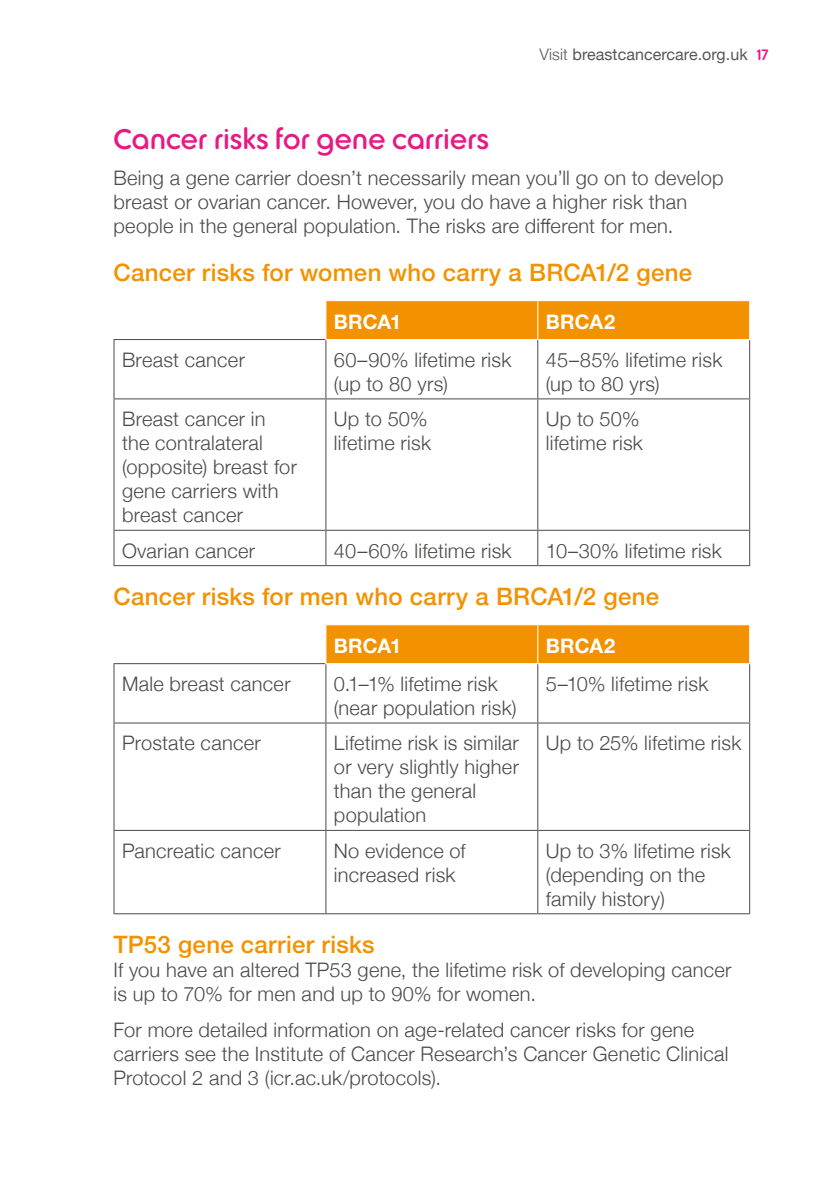
<style>
.page{position:relative;width:840px;height:1191px;background:#fff}
.page>*{position:absolute;margin:0;border:0;box-sizing:border-box;transform-origin:0 0}
.t1{font:500 30px "Betty";letter-spacing:.005em;color:#e71a84}
.t2{font:500 24px "Helvetica Neue";letter-spacing:.01em;color:#f39200}
.t3{font:300 20px/24px "Helvetica Neue";letter-spacing:.015em;color:#4a4a49}
.t4{font:700 20px "Helvetica Neue";letter-spacing:.005em;color:#fff}
.t5{font:16px "Helvetica Neue";letter-spacing:.005em;color:#575756}
.s1{font-weight:300}
.s2{font-family:"Betty";font-weight:500;color:#e71a84}
</style>
<div class="page">
<div style="left:326px;top:301px;width:422px;height:38px;background:#f39200"></div>
<hr style="left:537px;top:301px;width:1px;height:38px;background:#fff">
<hr style="left:325px;top:340px;width:1px;height:58px;background:#4a4a49">
<hr style="left:537px;top:340px;width:1px;height:58px;background:#4a4a49">
<hr style="left:113px;top:398px;width:213px;height:1px;background:#4a4a49">
<hr style="left:326px;top:398px;width:211px;height:1px;background:#4a4a49">
<hr style="left:325px;top:399px;width:1px;height:131px;background:#4a4a49">
<hr style="left:537px;top:398px;width:212px;height:1px;background:#4a4a49">
<hr style="left:537px;top:399px;width:1px;height:131px;background:#4a4a49">
<hr style="left:113px;top:530px;width:213px;height:1px;background:#4a4a49">
<hr style="left:326px;top:530px;width:211px;height:1px;background:#4a4a49">
<hr style="left:325px;top:531px;width:1px;height:34px;background:#4a4a49">
<hr style="left:537px;top:530px;width:212px;height:1px;background:#4a4a49">
<hr style="left:537px;top:531px;width:1px;height:34px;background:#4a4a49">
<hr style="left:113px;top:339px;width:212px;height:1px;background:#4a4a49">
<hr style="left:113px;top:340px;width:1px;height:58px;background:#4a4a49">
<hr style="left:748px;top:340px;width:1px;height:58px;background:#4a4a49">
<hr style="left:113px;top:399px;width:1px;height:131px;background:#4a4a49">
<hr style="left:748px;top:399px;width:1px;height:131px;background:#4a4a49">
<hr style="left:113px;top:531px;width:1px;height:34px;background:#4a4a49">
<hr style="left:748px;top:531px;width:1px;height:34px;background:#4a4a49">
<hr style="left:113px;top:565px;width:213px;height:1px;background:#4a4a49">
<hr style="left:326px;top:565px;width:211px;height:1px;background:#4a4a49">
<hr style="left:537px;top:565px;width:212px;height:1px;background:#4a4a49">
<div style="left:326px;top:625px;width:422px;height:38px;background:#f39200"></div>
<hr style="left:537px;top:625px;width:1px;height:38px;background:#fff">
<hr style="left:325px;top:664px;width:1px;height:58px;background:#4a4a49">
<hr style="left:537px;top:664px;width:1px;height:58px;background:#4a4a49">
<hr style="left:113px;top:722px;width:213px;height:1px;background:#4a4a49">
<hr style="left:326px;top:722px;width:211px;height:1px;background:#4a4a49">
<hr style="left:325px;top:723px;width:1px;height:107px;background:#4a4a49">
<hr style="left:537px;top:722px;width:212px;height:1px;background:#4a4a49">
<hr style="left:537px;top:723px;width:1px;height:107px;background:#4a4a49">
<hr style="left:113px;top:830px;width:213px;height:1px;background:#4a4a49">
<hr style="left:326px;top:830px;width:211px;height:1px;background:#4a4a49">
<hr style="left:325px;top:831px;width:1px;height:82px;background:#4a4a49">
<hr style="left:537px;top:830px;width:212px;height:1px;background:#4a4a49">
<hr style="left:537px;top:831px;width:1px;height:82px;background:#4a4a49">
<hr style="left:113px;top:663px;width:212px;height:1px;background:#4a4a49">
<hr style="left:113px;top:664px;width:1px;height:58px;background:#4a4a49">
<hr style="left:748px;top:664px;width:1px;height:58px;background:#4a4a49">
<hr style="left:113px;top:723px;width:1px;height:107px;background:#4a4a49">
<hr style="left:748px;top:723px;width:1px;height:107px;background:#4a4a49">
<hr style="left:113px;top:831px;width:1px;height:82px;background:#4a4a49">
<hr style="left:748px;top:831px;width:1px;height:82px;background:#4a4a49">
<hr style="left:113px;top:913px;width:213px;height:1px;background:#4a4a49">
<hr style="left:326px;top:913px;width:211px;height:1px;background:#4a4a49">
<hr style="left:537px;top:913px;width:212px;height:1px;background:#4a4a49">
<p class="t5" style="left:539px;top:43px;width:230px"><span class="s1">Visit</span> breastcancercare.org.uk <span class="s2">17</span></p>
<h1 class="t1" style="left:113px;top:127px;width:377px">Cancer risks for gene carriers</h1>
<p class="t3" style="left:113px;top:164px;width:611px">Being a gene carrier doesn’t necessarily mean you’ll go on to develop breast or ovarian cancer. However, you do have a higher risk than people in the general population. The risks are different for men.</p>
<p class="t2" style="left:113px;top:253px;width:579px">Cancer risks for women who carry a BRCA1/2 gene</p>
<p class="t4" style="left:334px;top:306px;width:69px">BRCA1</p>
<p class="t4" style="left:545px;top:306px;width:71px">BRCA2</p>
<p class="t3" style="left:122px;top:346px;width:124px">Breast cancer</p>
<p class="t3" style="left:334px;top:346px;width:179px">60–90% lifetime risk (up to 80 yrs)</p>
<p class="t3" style="left:545px;top:346px;width:178px">45–85% lifetime risk (up to 80 yrs)</p>
<p class="t3" style="left:122px;top:406px;width:176px">Breast cancer in the contralateral (opposite) breast for gene carriers with breast cancer</p>
<p class="t3" style="left:334px;top:406px;width:98px">Up to 50% lifetime risk</p>
<p class="t3" style="left:545px;top:406px;width:98px">Up to 50% lifetime risk</p>
<p class="t3" style="left:122px;top:537px;width:135px">Ovarian cancer</p>
<p class="t3" style="left:334px;top:537px;width:179px">40–60% lifetime risk</p>
<p class="t3" style="left:545px;top:537px;width:177px">10–30% lifetime risk</p>
<p class="t2" style="left:113px;top:577px;width:546px">Cancer risks for men who carry a BRCA1/2 gene</p>
<p class="t4" style="left:334px;top:630px;width:69px">BRCA1</p>
<p class="t4" style="left:545px;top:630px;width:71px">BRCA2</p>
<p class="t3" style="left:122px;top:670px;width:170px">Male breast cancer</p>
<p class="t3" style="left:334px;top:670px;width:184px">0.1–1% lifetime risk (near population risk)</p>
<p class="t3" style="left:545px;top:670px;width:164px">5–10% lifetime risk</p>
<p class="t3" style="left:122px;top:730px;width:140px">Prostate cancer</p>
<p class="t3" style="left:334px;top:730px;width:186px">Lifetime risk is similar or very slightly higher than the general population</p>
<p class="t3" style="left:545px;top:730px;width:197px">Up to 25% lifetime risk</p>
<p class="t3" style="left:122px;top:837px;width:160px">Pancreatic cancer</p>
<p class="t3" style="left:334px;top:837px;width:133px">No evidence of increased risk</p>
<p class="t3" style="left:545px;top:837px;width:186px">Up to 3% lifetime risk (depending on the family history)</p>
<p class="t2" style="left:113px;top:925px;width:262px">TP53 gene carrier risks</p>
<p class="t3" style="left:113px;top:956px;width:619px">If you have an altered TP53 gene, the lifetime risk of developing cancer is up to 70% for men and up to 90% for women.</p>
<p class="t3" style="left:113px;top:1016px;width:616px">For more detailed information on age-related cancer risks for gene carriers see the Institute of Cancer Research’s Cancer Genetic Clinical<br>Protocol 2 and 3 (icr.ac.uk/protocols).</p>
</div>
